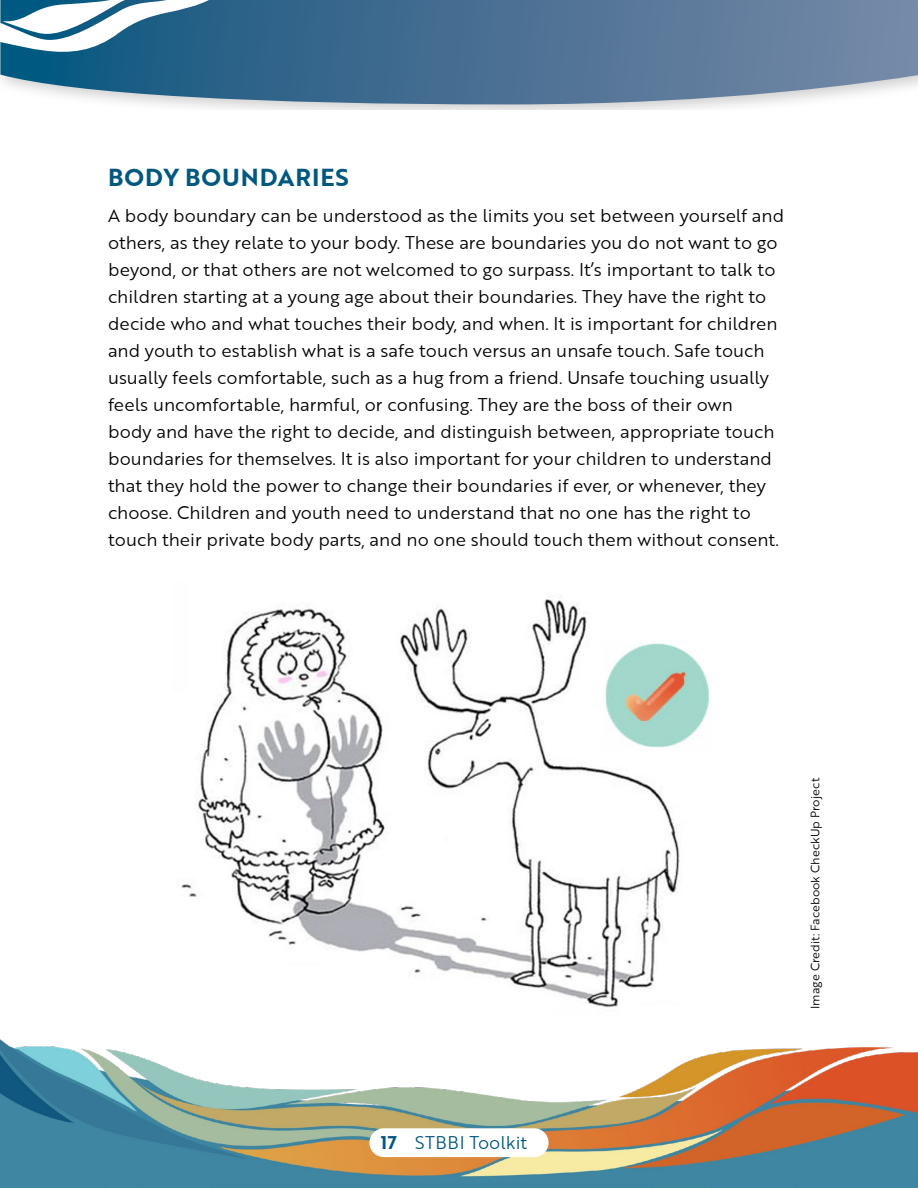
<style>
.page{position:relative;width:918px;height:1188px;background:#fff}
.page>*{position:absolute;margin:0;border:0;box-sizing:border-box;transform-origin:0 0}
.t1{font:24px "Brother 1816 Bold";letter-spacing:.04em;color:#00587f}
.t2{font:18px/27px "Brother 1816 Book";color:#000}
.t3{font:18px "Brother 1816 Book";color:#00587f}
.t4{font:12px "Brother 1816 Book";color:#000}
.s1{font-family:"Brother 1816 Bold"}
</style>
<div class="page">
<img style="left:1px;top:1040px;width:917px;height:148px">
<div style="left:369px;top:1128px;width:180px;height:29px;background:#fff;border-radius:14px"></div>
<svg style="left:0;top:0;width:918px;height:104px;background:#5e7f9e"></svg>
<svg style="left:0;top:0;width:293px;height:70px"></svg>
<img style="left:181px;top:596px;width:528px;height:412px">
<h1 class="t1" style="left:108px;top:162px;width:242px">BODY BOUNDARIES</h1>
<p class="t2" style="left:108px;top:201px;width:678px">A body boundary can be understood as the limits you set between yourself and others, as they relate to your body. These are boundaries you do not want to go beyond, or that others are not welcomed to go surpass. It’s important to talk to children starting at a young age about their boundaries. They have the right to decide who and what touches their body, and when. It is important for children and youth to establish what is a safe touch versus an unsafe touch. Safe touch usually feels comfortable, such as a hug from a friend. Unsafe touching usually feels uncomfortable, harmful, or confusing. They are the boss of their own<br>body and have the right to decide, and distinguish between, appropriate touch boundaries for themselves. It is also important for your children to understand that they hold the power to change their boundaries if ever, or whenever, they choose. Children and youth need to understand that no one has the right to touch their private body parts, and no one should touch them without consent.</p>
<p class="t3" style="left:381px;top:1131px;width:148px"><span class="s1">17</span> STBBI Toolkit</p>
<p class="t4" style="left:808px;top:1009px;width:232px;rotate:-90deg">Image Credit: Facebook CheckUp Project</p>
</div>
